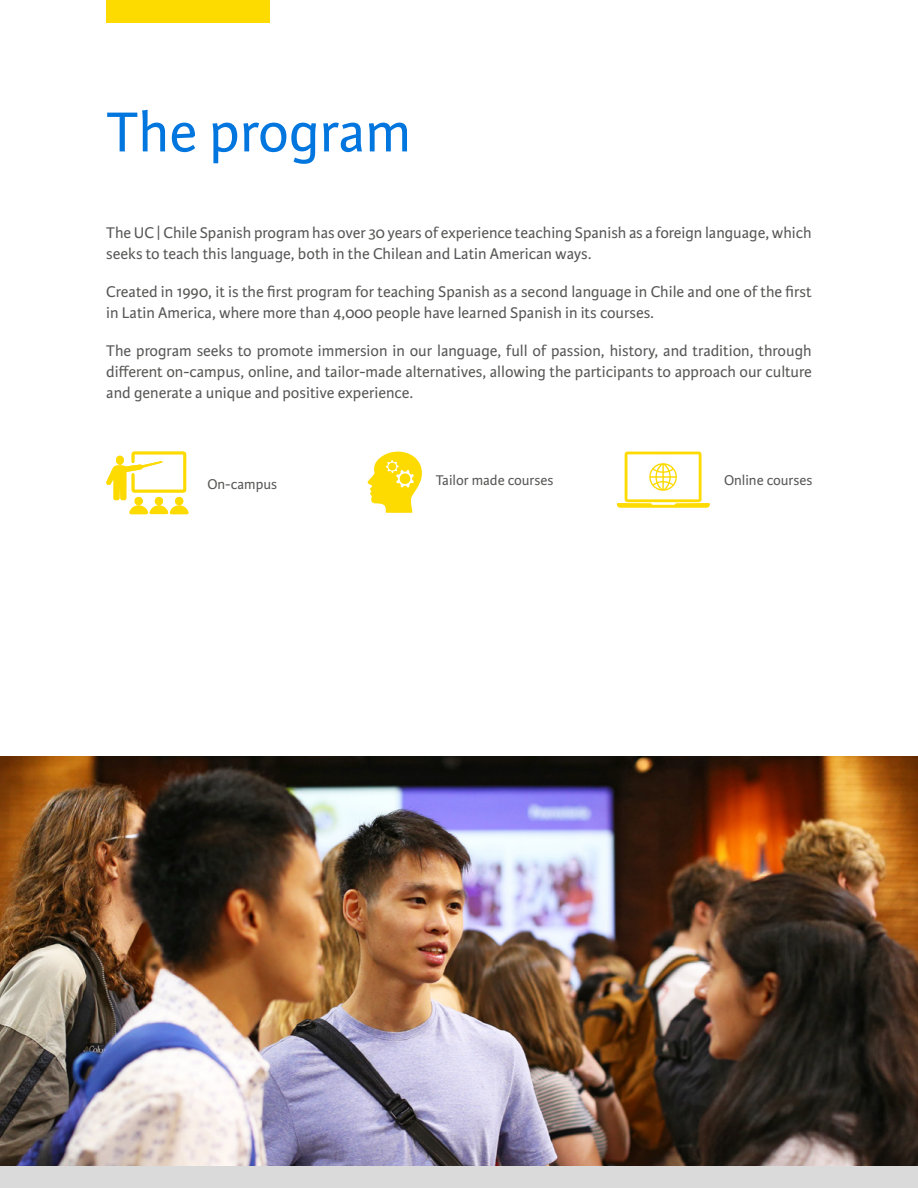
<style>
.page{position:relative;width:918px;height:1188px;background:#fff}
.page>*{position:absolute;margin:0;border:0;box-sizing:border-box;transform-origin:0 0}
.t1{font:60px "Karmina Sans";color:#0176de}
.t2{font:16.5px/21px "Karmina Sans";color:#575756}
.t3{font:15px "Karmina Sans";color:#575756}
</style>
<div class="page">
<div style="left:0;top:1166px;width:918px;height:22px;background:#dadada"></div>
<svg style="left:617px;top:452px;width:93px;height:56px"></svg>
<svg style="left:106px;top:452px;width:83px;height:62px"></svg>
<svg style="left:367px;top:452px;width:55px;height:61px"></svg>
<div style="left:106px;top:0;width:163px;height:22px;background:#fdda00"></div>
<img style="left:0;top:757px;width:918px;height:409px">
<h1 class="t1" style="left:106px;top:98px;width:306px">The program</h1>
<p class="t2" style="left:106px;top:223px;width:707px">The UC | Chile Spanish program has over 30 years of experience teaching Spanish as a foreign language, which seeks to teach this language, both in the Chilean and Latin American ways.</p>
<p class="t2" style="left:106px;top:282px;width:707px">Created in 1990, it is the first program for teaching Spanish as a second language in Chile and one of the first in Latin America, where more than 4,000 people have learned Spanish in its courses.</p>
<p class="t2" style="left:106px;top:341px;width:707px;text-align:justify">The program seeks to promote immersion in our language, full of passion, history, and tradition, through different on-campus, online, and tailor-made alternatives, allowing the participants to approach our culture and generate a unique and positive experience.</p>
<p class="t3" style="left:207px;top:475px;width:71px">On-campus</p>
<p class="t3" style="left:436px;top:472px;width:119px">Tailor made courses</p>
<p class="t3" style="left:724px;top:472px;width:90px">Online courses</p>
</div>
